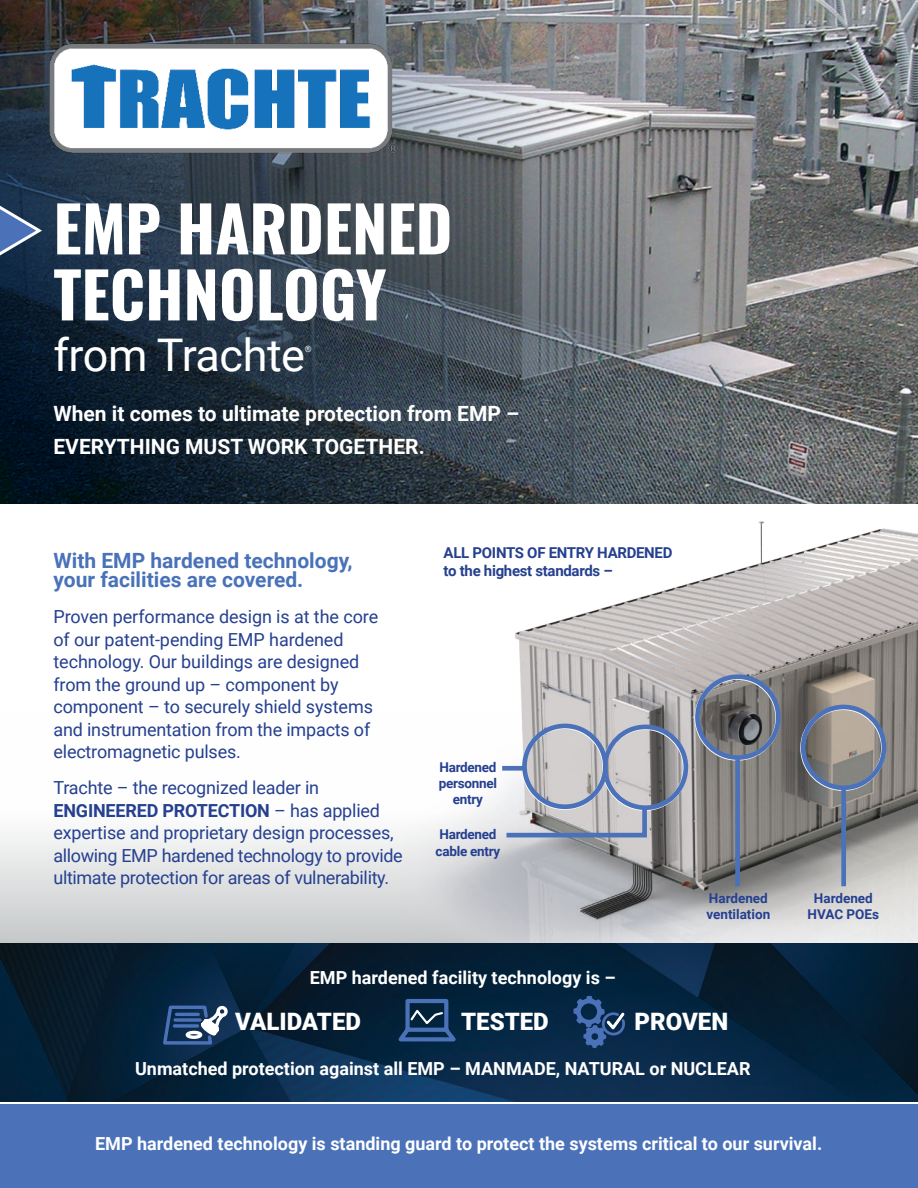
<style>
.page{position:relative;width:918px;height:1188px;background:#fff}
.page>*{position:absolute;margin:0;border:0;box-sizing:border-box;transform-origin:0 0}
.t1{font:63px/66px "Oswald";color:#fff}
.t2{font:45px "Roboto";letter-spacing:-.01em;color:#fff}
.t3{font:900 24px "Roboto";color:#fff}
.t4{font:700 21px/33px "Roboto";color:#fff}
.t5{font:700 21px/18.9px "Roboto";color:#4972b8}
.t6{font:18px/22.5px "Roboto";letter-spacing:-.01em;color:#25408f}
.t7{font:700 18px "Roboto";color:#fff}
.t8{font:700 15px/18px "Roboto";letter-spacing:-.02em;color:#25408f}
.t9{font:700 13.5px/16.2px "Roboto";letter-spacing:-.02em;color:#25408f;text-align:center}
.t10{font:700 13.5px/16.2px "Roboto";color:#25408f;text-align:center}
.t11{font:8.7px "Roboto";color:#fff}
.s1{font-weight:700}
</style>
<div class="page">
<img style="left:0;top:0;width:918px;height:503px">
<svg style="left:0;top:832px;width:404px;height:112px"></svg>
<img style="left:404px;top:501px;width:514px;height:443px">
<div style="left:0;top:1104px;width:918px;height:84px;background:#4b72b8"></div>
<img style="left:0;top:944px;width:918px;height:158px">
<svg style="left:0;top:197px;width:45px;height:68px"></svg>
<svg style="left:392px;top:997px;width:70px;height:47px"></svg>
<svg style="left:573px;top:995px;width:53px;height:107px"></svg>
<svg style="left:161px;top:1004px;width:69px;height:42px"></svg>
<div style="left:801px;top:705px;width:85px;height:85px;border:5px solid #4b72b8;border-radius:50%"></div>
<div style="left:695px;top:674px;width:86px;height:86px;border:5px solid #4b72b8;border-radius:50%"></div>
<div style="left:603px;top:725px;width:85px;height:85px;border:5px solid #4b72b8;border-radius:50%"></div>
<div style="left:522px;top:724px;width:86px;height:85px;border:5px solid #4b72b8;border-radius:50%"></div>
<div style="left:502px;top:766px;width:24px;height:5px;background:#4b72b8"></div>
<svg style="left:502px;top:804px;width:147px;height:36px"></svg>
<div style="left:841px;top:790px;width:5px;height:96px;background:#4b72b8"></div>
<div style="left:735px;top:759px;width:5px;height:127px;background:#4b72b8"></div>
<img style="left:25px;top:1px;width:388px;height:193px">
<h1 class="t1" style="left:53px;top:200px;width:401px">EMP HARDENED<br>TECHNOLOGY</h1>
<h2 class="t2" style="left:53px;top:337px;width:253px">from Trachte</h2>
<p class="t11" style="left:305px;top:346px;width:8px">®</p>
<p class="t4" style="left:53px;top:398px;width:467px">When it comes to ultimate protection from EMP –<br>EVERYTHING MUST WORK TOGETHER.</p>
<p class="t5" style="left:53px;top:553px;width:301px">With EMP hardened technology, your facilities are covered.</p>
<p class="t6" style="left:53px;top:607px;width:326px">Proven performance design is at the core of our patent-pending EMP hardened technology. Our buildings are designed from the ground up – component by component – to securely shield systems and instrumentation from the impacts of electromagnetic pulses.</p>
<p class="t6" style="left:53px;top:778px;width:351px">Trachte – the recognized leader in <span class="s1">ENGINEERED PROTECTION</span> – has applied expertise and proprietary design processes, allowing EMP hardened technology to provide ultimate protection for areas of vulnerability.</p>
<p class="t8" style="left:444px;top:544px;width:230px">ALL POINTS OF ENTRY HARDENED to the highest standards –</p>
<p class="t9" style="left:439px;top:760px;width:60px">Hardened personnel entry</p>
<p class="t9" style="left:436px;top:828px;width:66px;text-align:left">Hardened cable entry</p>
<p class="t7" style="left:310px;top:970px;width:307px">EMP hardened facility technology is –</p>
<p class="t10" style="left:706px;top:891px;width:65px;text-align:left">Hardened ventilation</p>
<h3 class="t3" style="left:235px;top:1008px;width:127px">VALIDATED</h3>
<h3 class="t3" style="left:461px;top:1008px;width:89px">TESTED</h3>
<h3 class="t3" style="left:634px;top:1008px;width:95px">PROVEN</h3>
<p class="t7" style="left:135px;top:1061px;width:617px">Unmatched protection against all EMP – MANMADE, NATURAL or NUCLEAR</p>
<p class="t10" style="left:808px;top:891px;width:73px">Hardened<br>HVAC POEs</p>
<p class="t7" style="left:95px;top:1136px;width:729px">EMP hardened technology is standing guard to protect the systems critical to our survival.</p>
</div>
